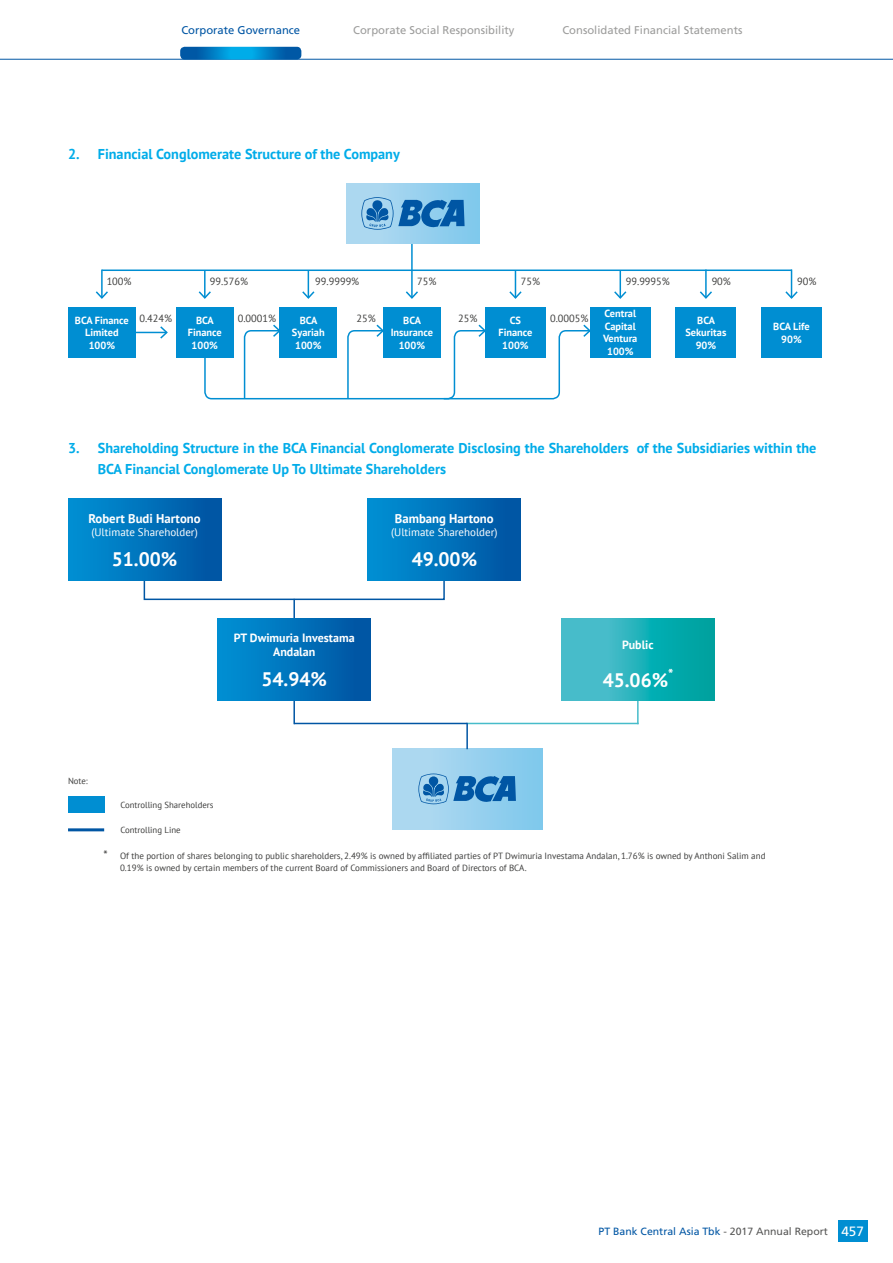
<style>
.page{position:relative;width:893px;height:1263px;background:#fff}
.page>*{position:absolute;margin:0;border:0;box-sizing:border-box;transform-origin:0 0}
.t1{font:700 19.5px "PT Sans";color:#fff}
.t2{font:700 14.25px/21px "PT Sans";color:#00ace9}
.t3{font:700 12.75px "PT Sans";color:#fff}
.t4{font:700 12px/14.4px "PT Sans";color:#fff;text-align:center}
.t5{font:11.25px "Frutiger";color:#9d9d9c}
.t6{font:11.25px "Frutiger";color:#0056a4}
.t7{font:10.95px "PT Sans";color:#fff}
.t8{font:10.5px "Frutiger";color:#0056a4}
.t9{font:700 10.35px/12.5px "PT Sans";color:#fff;text-align:center}
.t10{font:10.35px "PT Sans";color:#3c3c3b}
.t11{font:9px/12px "PT Sans";color:#3c3c3b}
.t12{font:8.7px "PT Sans";color:#3c3c3b}
.s1{font-size:12px}
.s2{color:#575756}
.s3{font-size:13.5px;color:#fff}
</style>
<div class="page">
<div style="left:838px;top:1220px;width:29px;height:22px;background:#008ed2"></div>
<svg style="left:180px;top:47px;width:121px;height:13px;background:#037dc3"></svg>
<hr style="left:102px;top:269px;width:690px;height:2px;background:#008ed2">
<hr style="left:101px;top:269px;width:2px;height:29px;background:#008ed2">
<svg style="left:95px;top:290px;width:13px;height:9px"></svg>
<hr style="left:204px;top:270px;width:2px;height:28px;background:#008ed2">
<svg style="left:198px;top:290px;width:13px;height:9px"></svg>
<svg style="left:302px;top:271px;width:13px;height:28px"></svg>
<hr style="left:411px;top:244px;width:2px;height:54px;background:#008ed2">
<svg style="left:405px;top:290px;width:13px;height:9px"></svg>
<svg style="left:509px;top:271px;width:13px;height:28px"></svg>
<hr style="left:705px;top:269px;width:2px;height:29px;background:#008ed2">
<svg style="left:699px;top:290px;width:13px;height:9px"></svg>
<hr style="left:619px;top:270px;width:2px;height:28px;background:#008ed2">
<svg style="left:614px;top:290px;width:13px;height:9px"></svg>
<svg style="left:784px;top:269px;width:14px;height:30px"></svg>
<div style="left:68px;top:307px;width:68px;height:51px;background:#008ed2"></div>
<div style="left:176px;top:307px;width:58px;height:51px;background:#008ed2"></div>
<div style="left:280px;top:307px;width:57px;height:51px;background:#008ed2"></div>
<div style="left:383px;top:307px;width:58px;height:51px;background:#008ed2"></div>
<div style="left:485px;top:307px;width:61px;height:51px;background:#008ed2"></div>
<div style="left:675px;top:307px;width:61px;height:51px;background:#008ed2"></div>
<div style="left:590px;top:307px;width:61px;height:51px;background:#008ed2"></div>
<div style="left:761px;top:307px;width:61px;height:51px;background:#008ed2"></div>
<hr style="left:135px;top:332px;width:32px;height:1px;background:#008ed2">
<svg style="left:159px;top:326px;width:9px;height:13px"></svg>
<svg style="left:204px;top:323px;width:386px;height:77px"></svg>
<div style="left:346px;top:184px;width:134px;height:59px;background:linear-gradient(to right,#b5dbf1,#80c9ec)"></div>
<svg style="left:361px;top:197px;width:104px;height:33px;background:#5297cb"></svg>
<hr style="left:68px;top:828px;width:36px;height:3px;background:#0056a4">
<div style="left:68px;top:797px;width:36px;height:16px;background:#008ed2"></div>
<div style="left:392px;top:748px;width:150px;height:81px;background:linear-gradient(to right,#b5dbf1,#80c9ec)"></div>
<div style="left:144px;top:576px;width:301px;height:24px;border:2px solid #0056a4"></div>
<div style="left:68px;top:499px;width:153px;height:81px;background:linear-gradient(to right,#0092d5,#0052a1)"></div>
<div style="left:368px;top:499px;width:153px;height:81px;background:linear-gradient(to right,#0092d5,#0052a1)"></div>
<hr style="left:293px;top:599px;width:2px;height:125px;background:#0056a4">
<hr style="left:637px;top:691px;width:2px;height:33px;background:#47bcca">
<div style="left:218px;top:619px;width:153px;height:81px;background:linear-gradient(to right,#0092d5,#0052a1)"></div>
<svg style="left:561px;top:619px;width:153px;height:81px;background:#22b1b9"></svg>
<hr style="left:468px;top:723px;width:171px;height:1px;background:#47bcca">
<hr style="left:466px;top:723px;width:2px;height:26px;background:#0056a4">
<hr style="left:294px;top:723px;width:173px;height:1px;background:#0056a4">
<svg style="left:418px;top:773px;width:98px;height:31px;background:#5196ca"></svg>
<p class="t6" style="left:181px;top:24px;width:120px">Corporate Governance</p>
<p class="t5" style="left:353px;top:24px;width:163px">Corporate Social Responsibility</p>
<p class="t5" style="left:562px;top:24px;width:182px">Consolidated Financial Statements</p>
<p class="t2" style="left:68px;top:143px;width:333px">2. Financial Conglomerate Structure of the Company</p>
<p class="t10" style="left:107px;top:274px;width:26px">100%</p>
<p class="t10" style="left:210px;top:274px;width:40px">99.576%</p>
<p class="t10" style="left:315px;top:274px;width:46px">99.9999%</p>
<p class="t10" style="left:417px;top:274px;width:21px">75%</p>
<p class="t10" style="left:521px;top:274px;width:21px">75%</p>
<p class="t10" style="left:626px;top:274px;width:46px">99.9995%</p>
<p class="t10" style="left:712px;top:274px;width:21px">90%</p>
<p class="t10" style="left:797px;top:274px;width:21px">90%</p>
<p class="t10" style="left:139px;top:312px;width:34px">0.424%</p>
<p class="t10" style="left:238px;top:312px;width:40px">0.0001%</p>
<p class="t10" style="left:357px;top:312px;width:21px">25%</p>
<p class="t10" style="left:458px;top:312px;width:21px">25%</p>
<p class="t10" style="left:550px;top:312px;width:40px">0.0005%</p>
<p class="t9" style="left:603px;top:307px;width:36px">Central<br>Capital<br>Ventura<br>100%</p>
<p class="t9" style="left:75px;top:314px;width:55px">BCA Finance<br>Limited<br>100%</p>
<p class="t9" style="left:188px;top:314px;width:36px">BCA<br>Finance<br>100%</p>
<p class="t9" style="left:292px;top:314px;width:34px">BCA<br>Syariah<br>100%</p>
<p class="t9" style="left:391px;top:314px;width:44px">BCA<br>Insurance<br>100%</p>
<p class="t9" style="left:498px;top:314px;width:36px">CS<br>Finance<br>100%</p>
<p class="t9" style="left:685px;top:314px;width:42px">BCA<br>Sekuritas<br>90%</p>
<p class="t9" style="left:773px;top:320px;width:38px">BCA Life<br>90%</p>
<p class="t2" style="left:98px;top:437px;width:720px;text-indent:-30px">3. Shareholding Structure in the BCA Financial Conglomerate Disclosing the Shareholders of the Subsidiaries within the<br>BCA Financial Conglomerate Up To Ultimate Shareholders</p>
<p class="t3" style="left:88px;top:510px;width:114px">Robert Budi Hartono</p>
<p class="t7" style="left:91px;top:525px;width:108px">(Ultimate Shareholder)</p>
<p class="t1" style="left:112px;top:546px;width:67px">51.00%</p>
<p class="t4" style="left:234px;top:630px;width:122px">PT Dwimuria Investama<br>Andalan</p>
<p class="t1" style="left:261px;top:666px;width:67px">54.94%</p>
<p class="t12" style="left:68px;top:775px;width:21px">Note:</p>
<p class="t12" style="left:120px;top:799px;width:95px">Controlling Shareholders</p>
<p class="t12" style="left:120px;top:824px;width:62px">Controlling Line</p>
<p class="t3" style="left:395px;top:510px;width:100px">Bambang Hartono</p>
<p class="t7" style="left:391px;top:525px;width:108px">(Ultimate Shareholder)</p>
<p class="t1" style="left:412px;top:546px;width:67px">49.00%</p>
<p class="t4" style="left:622px;top:637px;width:33px">Public</p>
<p class="t1" style="left:603px;top:667px;width:72px">45.06%<sup>*</sup></p>
<p class="t11" style="left:120px;top:850px;width:647px;text-indent:-17px"><span class="s1">*</span> Of the portion of shares belonging to public shareholders, 2.49% is owned by affiliated parties of PT Dwimuria Investama Andalan, 1.76% is owned by Anthoni Salim and<br>0.19% is owned by certain members of the current Board of Commissioners and Board of Directors of BCA.</p>
<p class="t8" style="left:599px;top:1225px;width:267px">PT Bank Central Asia Tbk <span class="s2">- 2017 Annual Report</span> <span class="s3">457</span></p>
</div>
